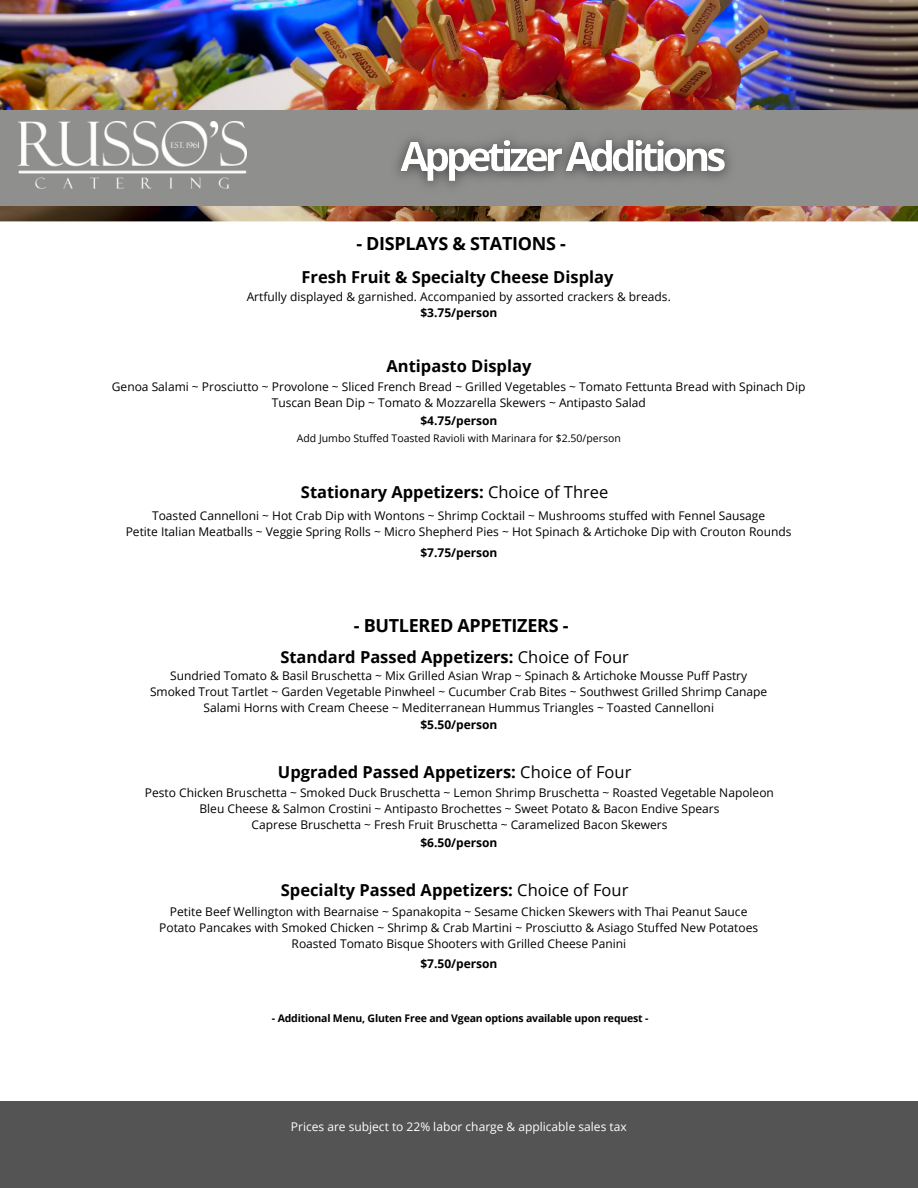
<style>
.page{position:relative;width:918px;height:1188px;background:#fff}
.page>*{position:absolute;margin:0;border:0;box-sizing:border-box;transform-origin:0 0}
.t1{font:700 18px "Open Sans";letter-spacing:-.015em;color:#000}
.t2{font:700 16.5px "Open Sans";color:#000}
.t3{font:12px/16px "Open Sans";color:#000;text-align:center}
.t4{font:700 12px "Open Sans";color:#000}
.t5{font:12px "Open Sans";color:#fff}
.t6{font:700 10.5px "Open Sans";letter-spacing:-.015em;color:#000}
.t7{font:10.5px "Open Sans";color:#000}
.s1{font-weight:400}
</style>
<div class="page">
<img style="left:0;top:0;width:918px;height:222px">
<div style="left:1px;top:110px;width:917px;height:96px;background:#8f8f8e"></div>
<img style="left:18px;top:122px;width:229px;height:67px">
<img style="left:397px;top:137px;width:333px;height:49px">
<div style="left:0;top:1101px;width:918px;height:87px;background:#545454"></div>
<h1 class="t1" style="left:356px;top:231px;width:211px">- DISPLAYS &amp; STATIONS -</h1>
<h4 class="t2" style="left:302px;top:265px;width:313px">Fresh Fruit &amp; Specialty Cheese Display</h4>
<h5 class="t3" style="left:247px;top:288px;width:426px">Artfully displayed &amp; garnished. Accompanied by assorted crackers &amp; breads.</h5>
<h5 class="t4" style="left:420px;top:304px;width:79px">$3.75/person</h5>
<h4 class="t2" style="left:387px;top:354px;width:146px">Antipasto Display</h4>
<h5 class="t3" style="left:112px;top:379px;width:695px">Genoa Salami ~ Prosciutto ~ Provolone ~ Sliced French Bread ~ Grilled Vegetables ~ Tomato Fettunta Bread with Spinach Dip<br>Tuscan Bean Dip ~ Tomato &amp; Mozzarella Skewers ~ Antipasto Salad</h5>
<h4 class="t7" style="left:297px;top:431px;width:325px">Add Jumbo Stuffed Toasted Ravioli with Marinara for $2.50/person</h4>
<h3 class="t4" style="left:420px;top:412px;width:79px">$4.75/person</h3>
<h5 class="t2" style="left:301px;top:480px;width:309px">Stationary Appetizers: <span class="s1">Choice of Three</span></h5>
<h4 class="t3" style="left:126px;top:507px;width:667px">Toasted Cannelloni ~ Hot Crab Dip with Wontons ~ Shrimp Cocktail ~ Mushrooms stuffed with Fennel Sausage<br>Petite Italian Meatballs ~ Veggie Spring Rolls ~ Micro Shepherd Pies ~ Hot Spinach &amp; Artichoke Dip with Crouton Rounds</h4>
<h6 class="t4" style="left:420px;top:544px;width:79px">$7.75/person</h6>
<h1 class="t1" style="left:354px;top:613px;width:216px">- BUTLERED APPETIZERS -</h1>
<h5 class="t2" style="left:280px;top:646px;width:350px">Standard Passed Appetizers: <span class="s1">Choice of Four</span></h5>
<h6 class="t3" style="left:150px;top:668px;width:619px">Sundried Tomato &amp; Basil Bruschetta ~ Mix Grilled Asian Wrap ~ Spinach &amp; Artichoke Mousse Puff Pastry<br>Smoked Trout Tartlet ~ Garden Vegetable Pinwheel ~ Cucumber Crab Bites ~ Southwest Grilled Shrimp Canape<br>Salami Horns with Cream Cheese ~ Mediterranean Hummus Triangles ~ Toasted Cannelloni</h6>
<h5 class="t4" style="left:420px;top:717px;width:79px">$5.50/person</h5>
<h6 class="t2" style="left:278px;top:761px;width:355px">Upgraded Passed Appetizers: <span class="s1">Choice of Four</span></h6>
<h6 class="t3" style="left:145px;top:784px;width:631px">Pesto Chicken Bruschetta ~ Smoked Duck Bruschetta ~ Lemon Shrimp Bruschetta ~ Roasted Vegetable Napoleon<br>Bleu Cheese &amp; Salmon Crostini ~ Antipasto Brochettes ~ Sweet Potato &amp; Bacon Endive Spears<br>Caprese Bruschetta ~ Fresh Fruit Bruschetta ~ Caramelized Bacon Skewers</h6>
<h3 class="t4" style="left:420px;top:834px;width:79px">$6.50/person</h3>
<h6 class="t2" style="left:281px;top:878px;width:349px">Specialty Passed Appetizers: <span class="s1">Choice of Four</span></h6>
<h6 class="t3" style="left:159px;top:904px;width:600px">Petite Beef Wellington with Bearnaise ~ Spanakopita ~ Sesame Chicken Skewers with Thai Peanut Sauce<br>Potato Pancakes with Smoked Chicken ~ Shrimp &amp; Crab Martini ~ Prosciutto &amp; Asiago Stuffed New Potatoes<br>Roasted Tomato Bisque Shooters with Grilled Cheese Panini</h6>
<p class="t4" style="left:420px;top:955px;width:79px">$7.50/person</p>
<p class="t6" style="left:272px;top:1010px;width:378px">- Additional Menu, Gluten Free and Vgean options available upon request -</p>
<p class="t5" style="left:291px;top:1118px;width:337px">Prices are subject to 22% labor charge &amp; applicable sales tax</p>
</div>
